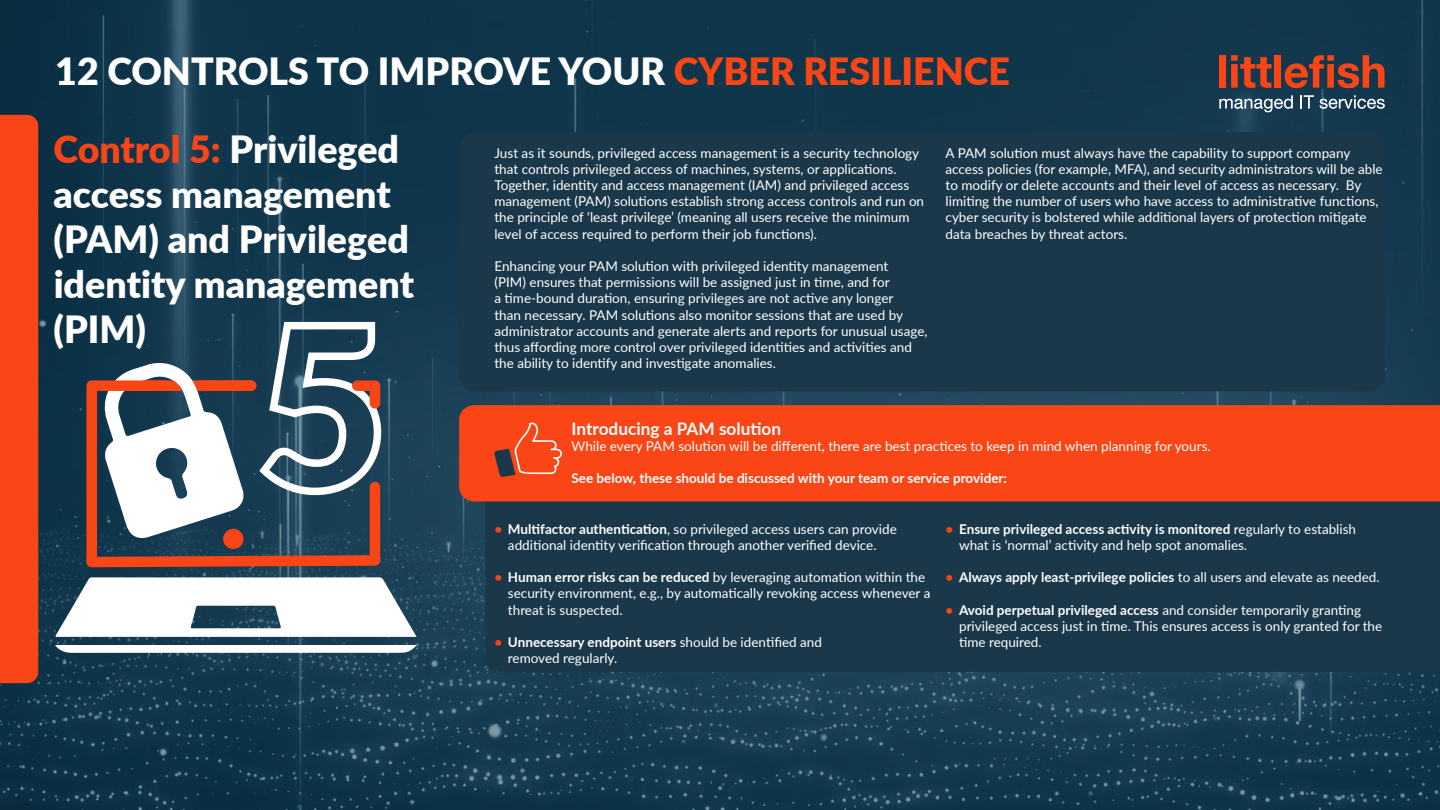
<style>
.page{position:relative;width:1440px;height:810px;background:#fff}
.page>*{position:absolute;margin:0;border:0;box-sizing:border-box;transform-origin:0 0}
.t1{font:900 37.5px/45px "Lato";color:#fff}
.t2{font:700 17.25px "Lato";color:#fff}
.t3{font:13.5px/16.2px "Lato";color:#fff}
.t4{font:700 13.5px "Lato";color:#fff}
.s1{color:#fa4616}
.s2{font-weight:700;color:#fa4616}
.s3{font-weight:700}
.s4{font-weight:400}
</style>
<div class="page">
<img style="left:0;top:0;width:1440px;height:810px">
<div style="left:459px;top:132px;width:926px;height:259px;background:#1a384a;border-radius:15px"></div>
<div style="left:1220px;top:55px;width:6px;height:33px;background:#fa4616"></div>
<svg style="left:1231px;top:55px;width:40px;height:33px"></svg>
<div style="left:1275px;top:55px;width:6px;height:33px;background:#fa4616"></div>
<svg style="left:1285px;top:55px;width:99px;height:33px"></svg>
<svg style="left:1220px;top:95px;width:73px;height:17px"></svg>
<svg style="left:1300px;top:95px;width:14px;height:13px"></svg>
<svg style="left:1320px;top:95px;width:65px;height:14px"></svg>
<div style="left:0;top:115px;width:38px;height:568px;background:#fa4616"></div>
<div style="left:485px;top:501px;width:955px;height:171px;background:#1a384a"></div>
<div style="left:459px;top:405px;width:981px;height:96px;background:#fa4616"></div>
<svg style="left:86px;top:380px;width:294px;height:187px"></svg>
<svg style="left:55px;top:577px;width:362px;height:60px"></svg>
<svg style="left:55px;top:645px;width:362px;height:8px"></svg>
<svg style="left:101px;top:318px;width:285px;height:222px"></svg>
<svg style="left:494px;top:423px;width:68px;height:54px"></svg>
<h1 class="t1" style="left:54px;top:36px;width:958px;line-height:77.8px">12 CONTROLS TO IMPROVE YOUR <span class="s1">CYBER RESILIENCE<br>Control 5:</span> Privileged</h1>
<h1 class="t1" style="left:54px;top:170px;width:362px">access management (PAM) and Privileged identity management (PIM)</h1>
<p class="t3" style="left:494px;top:144px;width:431px">Just as it sounds, privileged access management is a security technology that controls privileged access of machines, systems, or applications.<br>Together, identity and access management (IAM) and privileged access management (PAM) solutions establish strong access controls and run on the principle of ‘least privilege’ (meaning all users receive the minimum level of access required to perform their job functions).</p>
<p class="t3" style="left:494px;top:257px;width:435px">Enhancing your PAM solution with privileged identity management<br>(PIM) ensures that permissions will be assigned just in time, and for<br>a time-bound duration, ensuring privileges are not active any longer<br>than necessary. PAM solutions also monitor sessions that are used by administrator accounts and generate alerts and reports for unusual usage, thus affording more control over privileged identities and activities and the ability to identify and investigate anomalies.</p>
<p class="t3" style="left:946px;top:144px;width:439px">A PAM solution must always have the capability to support company access policies (for example, MFA), and security administrators will be able to modify or delete accounts and their level of access as necessary. By limiting the number of users who have access to administrative functions, cyber security is bolstered while additional layers of protection mitigate data breaches by threat actors.</p>
<p class="t2" style="left:572px;top:416px;width:211px">Introducing a PAM solution</p>
<p class="t3" style="left:572px;top:437px;width:641px">While every PAM solution will be different, there are best practices to keep in mind when planning for yours.</p>
<p class="t4" style="left:572px;top:468px;width:437px">See below, these should be discussed with your team or service provider:</p>
<p class="t3" style="left:494px;top:520px;width:404px;text-align:center"><span class="s2">•</span> <span class="s3">Multifactor authentication</span>, so privileged access users can provide additional identity verification through another verified device.</p>
<p class="t3" style="left:508px;top:569px;width:424px;text-indent:-14px"><span class="s2">•</span> <span class="s3">Human error risks can be reduced</span> by leveraging automation within the security environment, e.g., by automatically revoking access whenever a threat is suspected.</p>
<p class="t3" style="left:508px;top:634px;width:316px;text-indent:-14px"><span class="s2">•</span> <span class="s3">Unnecessary endpoint users</span> should be identified and removed regularly.</p>
<p class="t3" style="left:959px;top:520px;width:398px;text-indent:-14px"><span class="s2">•</span> <span class="s3">Ensure privileged access activity is monitored</span> regularly to establish what is ‘normal’ activity and help spot anomalies.</p>
<p class="t4" style="left:946px;top:572px;width:436px"><span class="s1">•</span> Always apply least-privilege policies <span class="s4">to all users and elevate as needed.</span></p>
<p class="t3" style="left:959px;top:601px;width:425px;text-indent:-13px"><span class="s2">•</span> <span class="s3">Avoid perpetual privileged access</span> and consider temporarily granting privileged access just in time. This ensures access is only granted for the time required.</p>
</div>
